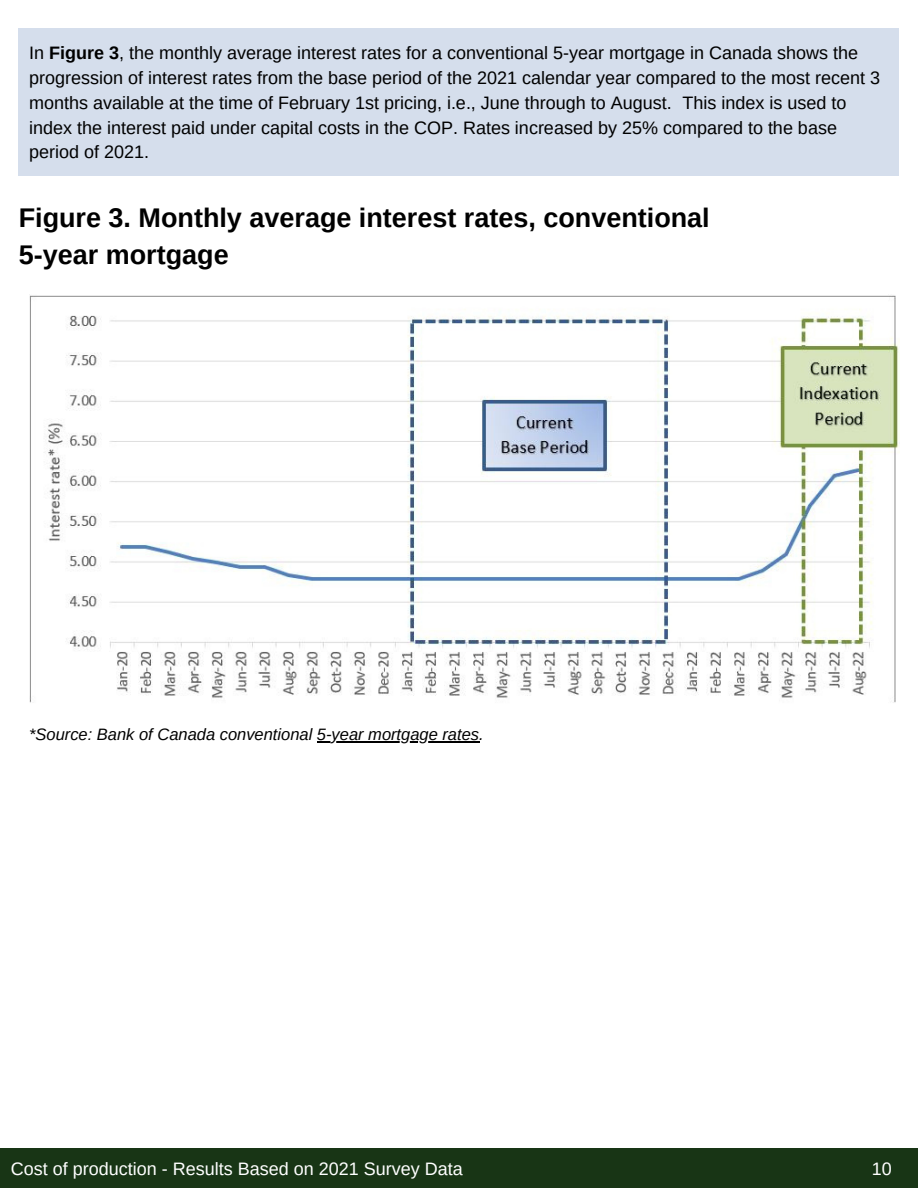
<style>
.page{position:relative;width:918px;height:1188px;background:#fff}
.page>*{position:absolute;margin:0;border:0;box-sizing:border-box;transform-origin:0 0}
.t1{font:700 27px/37.2px "Arimo";color:#000}
.t2{font:18px/24.8px "Arimo";color:#000}
.t3{font:18px "Arimo";color:#fff}
.t4{font:italic 16.5px "Arimo";color:#000}
.s1{font-weight:700}
</style>
<div class="page">
<div style="left:0;top:1148px;width:918px;height:40px;background:#153212"></div>
<div style="left:18px;top:29px;width:881px;height:147px;background:#d5deec"></div>
<img style="left:29px;top:295px;width:871px;height:408px">
<hr style="left:317px;top:741px;width:162px;height:2px;background:#000">
<p class="t2" style="left:29px;top:41px;width:852px">In <span class="s1">Figure 3</span>, the monthly average interest rates for a conventional 5-year mortgage in Canada shows the progression of interest rates from the base period of the 2021 calendar year compared to the most recent 3 months available at the time of February 1st pricing, i.e., June through to August. This index is used to index the interest paid under capital costs in the COP. Rates increased by 25% compared to the base period of 2021.</p>
<h1 class="t1" style="left:19px;top:199px;width:693px">Figure 3. Monthly average interest rates, conventional<br>5-year mortgage</h1>
<p class="t4" style="left:29px;top:725px;width:456px">*Source: Bank of Canada conventional 5-year mortgage rates.</p>
<p class="t3" style="left:11px;top:1159px;width:453px">Cost of production - Results Based on 2021 Survey Data</p>
<p class="t3" style="left:872px;top:1159px;width:22px">10</p>
</div>
